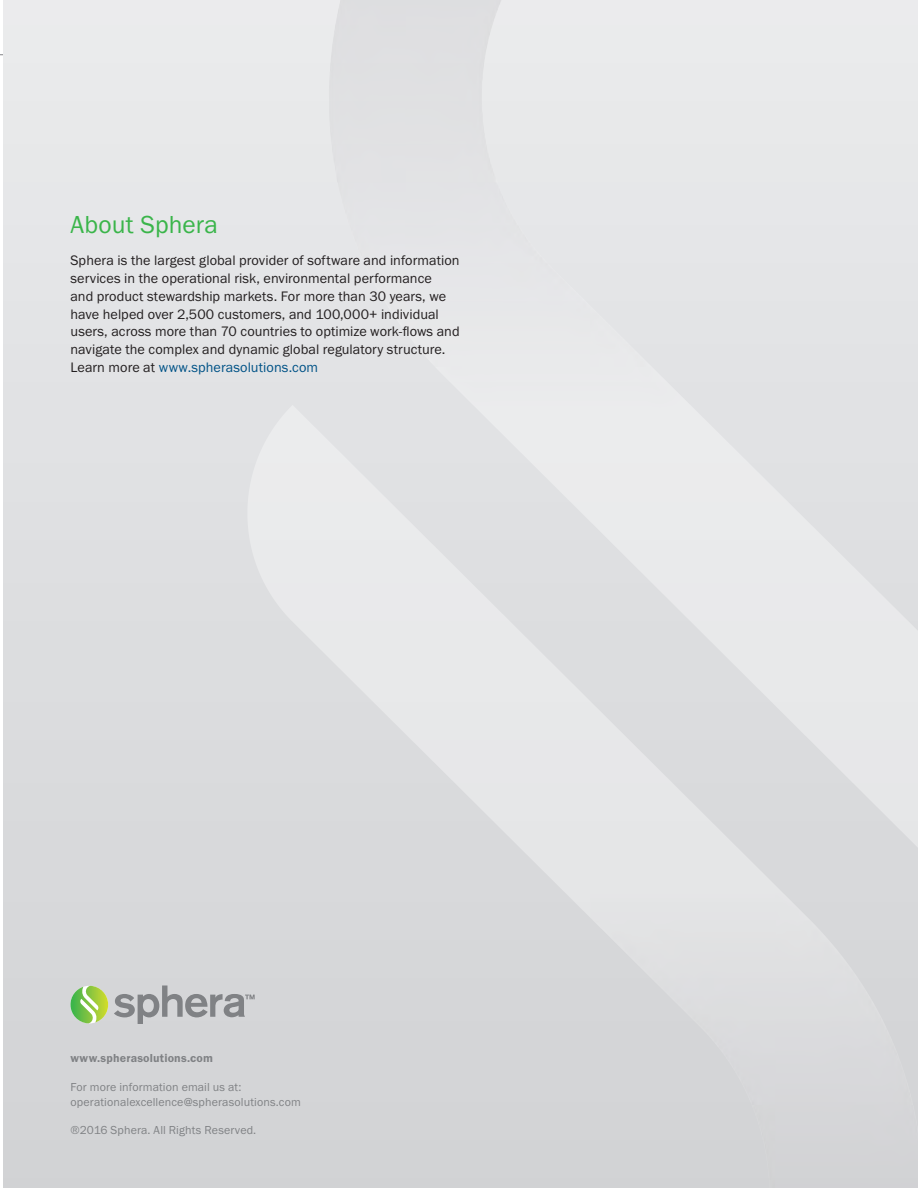
<style>
.page{position:relative;width:918px;height:1188px;background:#fff}
.page>*{position:absolute;margin:0;border:0;box-sizing:border-box;transform-origin:0 0}
.Intro_text{font:25.5px "Franklin Gothic URW Boo";color:#3ab54a}
.Body{font:14.25px/18px "Franklin Gothic URW Boo";letter-spacing:.005em;color:#231f20}
.Footnotes{font:12px/15px "Franklin Gothic URW Boo";letter-spacing:.01em;color:#808285}
.Footnotes-2{font:12px "Franklin Gothic URW Dem";letter-spacing:.015em;color:#808285}
.s1{color:#015387}
</style>
<div class="page">
<hr style="left:0;top:54px;width:918px;height:1px;background:#808285">
<div style="left:3px;top:0;width:915px;height:1188px;background:#dedfe1"></div>
<img style="left:222px;top:0;width:696px;height:1188px">
<svg style="left:70px;top:986px;width:38px;height:37px"></svg>
<svg style="left:114px;top:986px;width:141px;height:38px"></svg>
<p class="Intro_text" style="left:70px;top:209px;width:149px">About Sphera</p>
<p class="Body" style="left:70px;top:250px;width:391px">Sphera is the largest global provider of software and information services in the operational risk, environmental performance<br>and product stewardship markets. For more than 30 years, we have helped over 2,500 customers, and 100,000+ individual users, across more than 70 countries to optimize work-flows and navigate the complex and dynamic global regulatory structure.<br>Learn more at <span class="s1">www.spherasolutions.com</span></p>
<p class="Footnotes-2" style="left:70px;top:1051px;width:144px">www.spherasolutions.com</p>
<p class="Footnotes" style="left:70px;top:1079px;width:232px">For more information email us at: operationalexcellence@spherasolutions.com</p>
<p class="Footnotes" style="left:70px;top:1122px;width:187px">®2016 Sphera. All Rights Reserved.</p>
</div>
